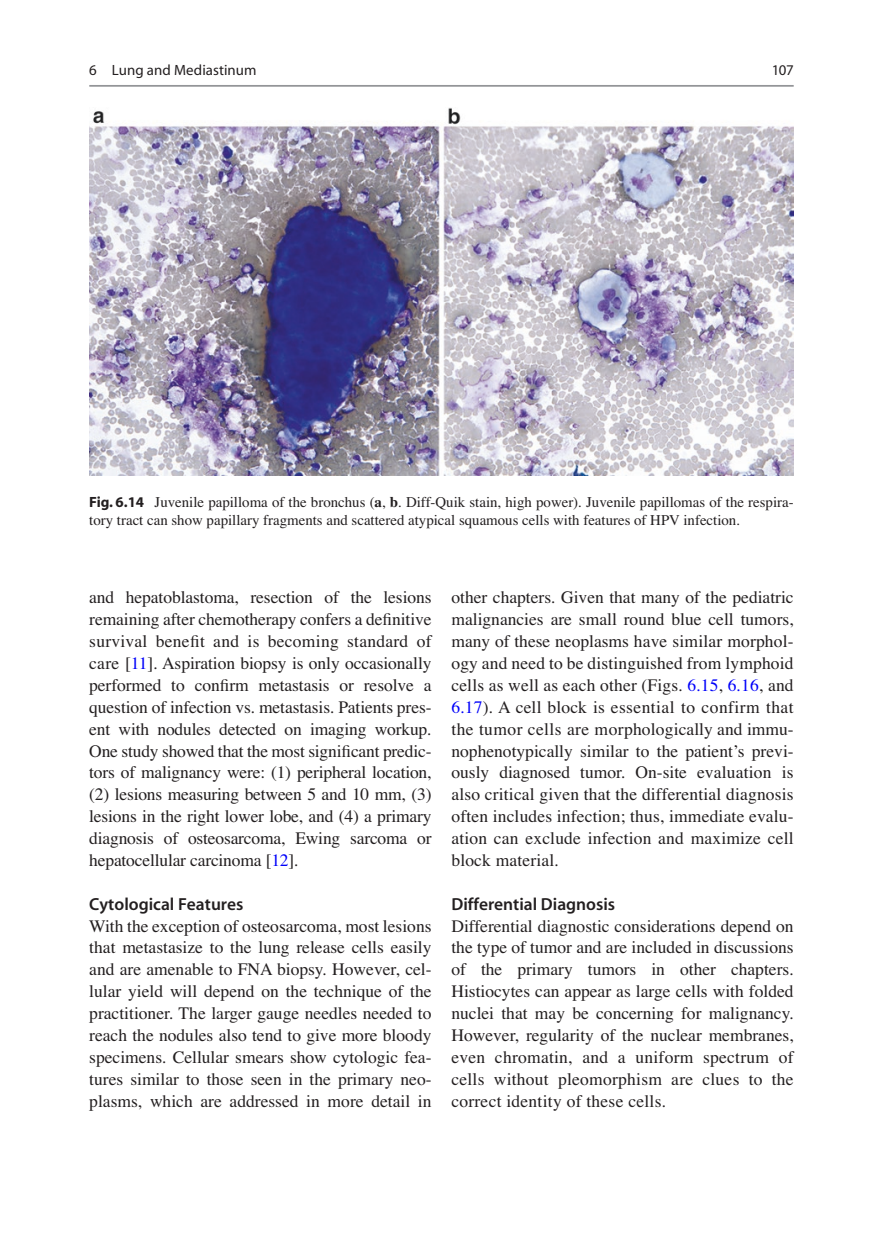
<style>
.page{position:relative;width:883px;height:1260px;background:#fff}
.page>*{position:absolute;margin:0;border:0;box-sizing:border-box;transform-origin:0 0}
.t1{font:17.5px/21.9px "Cyvjnj Times";letter-spacing:.005em;color:#231f20;text-align:justify}
.t2{font:600 17.5px "Mypwng Myriad";color:#231f20}
.t3{font:14.88px/17.5px "Cyvjnj Times";color:#231f20}
.t4{font:14.88px "Vvqhlk Myriad";letter-spacing:.005em;color:#231f20}
.t5{font:14.88px "Xvqsbh Myriad";color:#231f20}
.s1{font-family:"Yktyfs Myriad";font-weight:700}
.s2{font-family:"Xffbrq Times";font-weight:700}
.s3{color:#0000fa}
</style>
<div class="page">
<img style="left:89px;top:108px;width:705px;height:368px">
<hr style="left:89px;top:85px;width:705px;height:2px;background:#939598">
<p class="t4" style="left:89px;top:63px;width:169px">6 Lung and Mediastinum</p>
<p class="t5" style="left:772px;top:63px;width:24px">107</p>
<p class="t3" style="left:89px;top:495px;width:706px"><span class="s1">Fig. 6.14</span> Juvenile papilloma of the bronchus (<span class="s2">a</span>, <span class="s2">b</span>. Diff-Quik stain, high power). Juvenile papillomas of the respira&shy;tory tract can show papillary fragments and scattered atypical squamous cells with features of HPV infection.</p>
<p class="t1" style="left:89px;top:588px;width:344px">and hepatoblastoma, resection of the lesions remaining after chemotherapy confers a definitive survival benefit and is becoming standard of care [<span class="s3">11</span>]. Aspiration biopsy is only occasionally performed to confirm metastasis or resolve a question of infection vs. metastasis. Patients pres&shy;ent with nodules detected on imaging workup.<br>One study showed that the most significant predic&shy;tors of malignancy were: (1) peripheral location, (2) lesions measuring between 5 and 10 mm, (3) lesions in the right lower lobe, and (4) a primary diagnosis of osteosarcoma, Ewing sarcoma or hepatocellular carcinoma [<span class="s3">12</span>].</p>
<p class="t2" style="left:89px;top:895px;width:156px">Cytological Features</p>
<p class="t1" style="left:89px;top:916px;width:344px">With the exception of osteosarcoma, most lesions that metastasize to the lung release cells easily and are amenable to FNA biopsy. However, cel&shy;lular yield will depend on the technique of the practitioner. The larger gauge needles needed to reach the nodules also tend to give more bloody specimens. Cellular smears show cytologic fea&shy;tures similar to those seen in the primary neo&shy;plasms, which are addressed in more detail in</p>
<p class="t1" style="left:451px;top:588px;width:344px">other chapters. Given that many of the pediatric malignancies are small round blue cell tumors, many of these neoplasms have similar morphol&shy;ogy and need to be distinguished from lymphoid cells as well as each other (Figs. <span class="s3">6.15</span>, <span class="s3">6.16</span>, and <span class="s3">6.17</span>). A cell block is essential to confirm that the tumor cells are morphologically and immu&shy;nophenotypically similar to the patient’s previ&shy;ously diagnosed tumor. On-site evaluation is also critical given that the differential diagnosis often includes infection; thus, immediate evalu&shy;ation can exclude infection and maximize cell block material.</p>
<p class="t2" style="left:451px;top:895px;width:165px">Differential Diagnosis</p>
<p class="t1" style="left:451px;top:916px;width:344px">Differential diagnostic considerations depend on the type of tumor and are included in discussions of the primary tumors in other chapters.<br>Histiocytes can appear as large cells with folded nuclei that may be concerning for malignancy.<br>However, regularity of the nuclear membranes, even chromatin, and a uniform spectrum of cells without pleomorphism are clues to the correct identity of these cells.</p>
</div>
